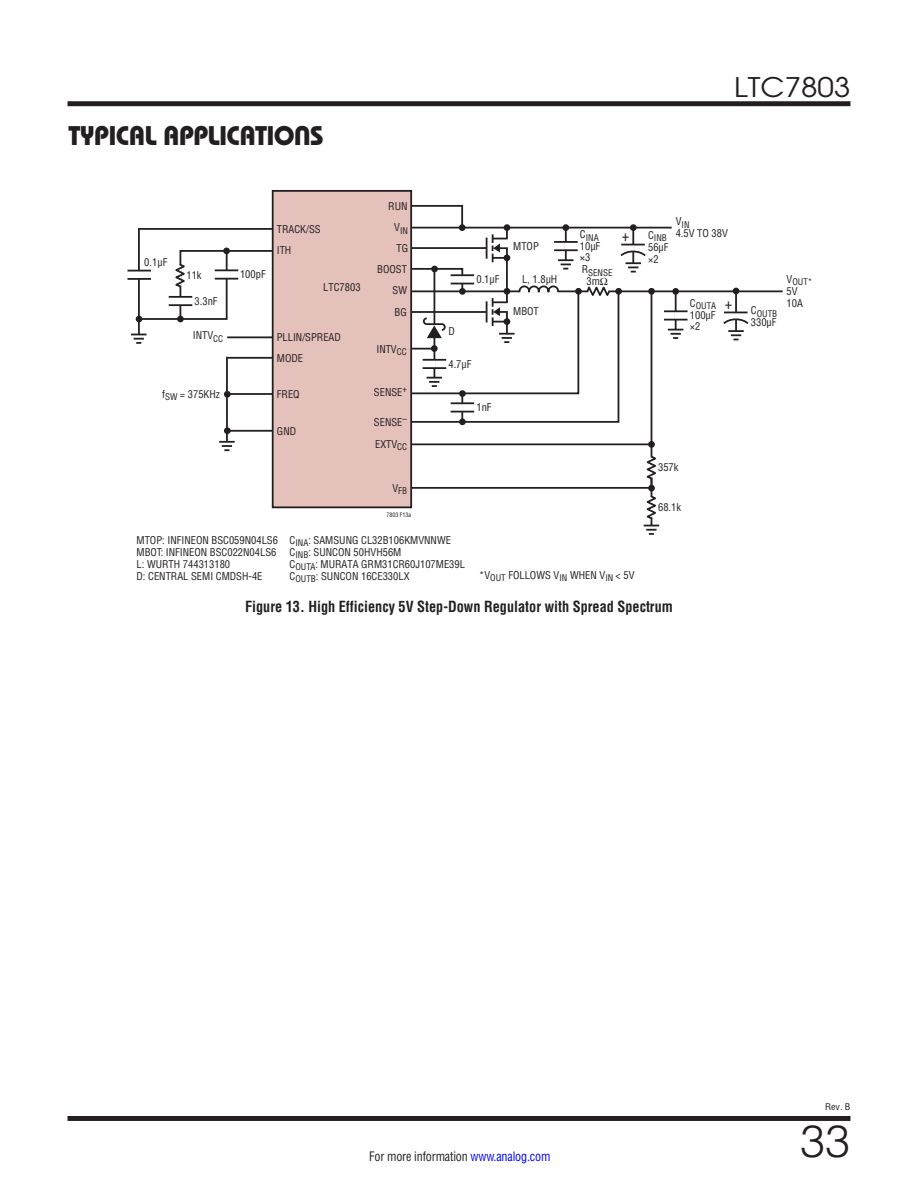
<style>
.page{position:relative;width:918px;height:1188px;background:#fff}
.page>*{position:absolute;margin:0;border:0;box-sizing:border-box;transform-origin:0 0}
.t1{font:300 45px "Linear Helvetica";color:#231f20}
.Section_Heads_non-TO{font:27px "Linear Bauhaus";letter-spacing:-.02em;color:#231f20}
.t2{font:27px "Linear Avant Garde";color:#231f20;scale:1.1 1}
.t3{font:700 15px "Linear Helv Cond";color:#231f20;scale:.95 1}
.t4{font:condensed 15px "Helvetica";color:#231f20}
.t5{font:12.75px "Linear Helv Cond";letter-spacing:-.015em;color:#231f20;scale:.95 1}
.t6{font:10.5px/12px "Linear Helv Cond";color:#231f20}
.t7{font:9px "Linear Helv Cond";color:#231f20}
.t8{font:9px "Linear Helv Cond";color:#231f20;scale:1.1 1}
.t9{font:6px "Linear Helv Cond";color:#231f20}
.s1{color:#00f}
</style>
<div class="page">
<div style="left:68px;top:1116px;width:782px;height:5px;background:#231f20"></div>
<div style="left:68px;top:101px;width:782px;height:5px;background:#231f20"></div>
<hr style="left:227px;top:393px;width:46px;height:2px;background:#231f20">
<hr style="left:227px;top:430px;width:46px;height:2px;background:#231f20">
<div style="left:273px;top:191px;width:138px;height:316px;background:#e5c1bc"></div>
<div style="left:272px;top:190px;width:140px;height:318px;border:2px solid #231f20"></div>
<svg style="left:219px;top:441px;width:16px;height:10px"></svg>
<div style="left:224px;top:427px;width:7px;height:7px;background:#231f20;border-radius:50%"></div>
<div style="left:224px;top:391px;width:7px;height:7px;background:#231f20;border-radius:50%"></div>
<hr style="left:675px;top:292px;width:2px;height:39px;background:#231f20">
<svg style="left:674px;top:312px;width:3px;height:7px"></svg>
<hr style="left:664px;top:310px;width:24px;height:2px;background:#231f20">
<hr style="left:664px;top:319px;width:24px;height:2px;background:#231f20">
<svg style="left:668px;top:329px;width:15px;height:10px"></svg>
<div style="left:672px;top:288px;width:7px;height:7px;background:#231f20;border-radius:50%"></div>
<div style="left:648px;top:288px;width:7px;height:7px;background:#231f20;border-radius:50%"></div>
<div style="left:648px;top:485px;width:7px;height:6px;background:#231f20;border-radius:50%"></div>
<hr style="left:128px;top:270px;width:23px;height:2px;background:#231f20">
<hr style="left:128px;top:278px;width:23px;height:2px;background:#231f20">
<svg style="left:131px;top:227px;width:143px;height:117px"></svg>
<hr style="left:215px;top:269px;width:23px;height:2px;background:#231f20">
<hr style="left:215px;top:278px;width:23px;height:2px;background:#231f20">
<hr style="left:412px;top:227px;width:260px;height:2px;background:#231f20">
<hr style="left:412px;top:290px;width:371px;height:2px;background:#231f20">
<svg style="left:409px;top:290px;width:244px;height:200px"></svg>
<div style="left:459px;top:418px;width:7px;height:7px;background:#2b2728;border-radius:50%"></div>
<hr style="left:651px;top:467px;width:1px;height:59px;background:#231f20">
<svg style="left:643px;top:454px;width:13px;height:27px"></svg>
<svg style="left:643px;top:494px;width:16px;height:41px"></svg>
<hr style="left:735px;top:291px;width:2px;height:42px;background:#231f20">
<hr style="left:734px;top:331px;width:4px;height:10px;background:#a7a5a5">
<svg style="left:733px;top:288px;width:6px;height:6px"></svg>
<svg style="left:723px;top:312px;width:26px;height:28px"></svg>
<hr style="left:227px;top:357px;width:45px;height:2px;background:#231f20">
<svg style="left:409px;top:204px;width:239px;height:220px"></svg>
<hr style="left:423px;top:359px;width:23px;height:2px;background:#231f20">
<hr style="left:423px;top:367px;width:23px;height:2px;background:#231f20">
<hr style="left:226px;top:357px;width:2px;height:84px;background:#231f20">
<p class="Section_Heads_non-TO" style="left:68px;top:119px;width:257px">TYPICAL APPLICATIONS</p>
<h2 class="t2" style="left:734px;top:70px;width:107px">LTC7803</h2>
<p class="t6" style="left:144px;top:256px;width:25px">0.1µF</p>
<p class="t6" style="left:186px;top:269px;width:17px">11k</p>
<p class="t6" style="left:195px;top:295px;width:25px">3.3nF</p>
<p class="t6" style="left:193px;top:329px;width:32px">INTV<sub>CC</sub></p>
<p class="t6" style="left:162px;top:388px;width:59px">f<sub>SW</sub> = 375KHz</p>
<p class="t6" style="left:388px;top:200px;width:21px">RUN</p>
<p class="t7" style="left:394px;top:225px;width:15px"><sup>V</sup>IN</p>
<p class="t6" style="left:393px;top:258px;width:16px;line-height:21.5px;text-align:justify;text-indent:-15px">BOOST SW BG</p>
<p class="t6" style="left:376px;top:343px;width:32px">INTV<sub>CC</sub></p>
<p class="t6" style="left:277px;top:218px;width:45px;line-height:21.5px">TRACK/SS<br>ITH</p>
<p class="t6" style="left:396px;top:243px;width:13px">TG</p>
<p class="t6" style="left:240px;top:268px;width:27px">100pF</p>
<p class="t6" style="left:476px;top:273px;width:25px">0.1µF</p>
<p class="t6" style="left:323px;top:281px;width:39px">LTC7803</p>
<p class="t6" style="left:448px;top:325px;width:8px">D</p>
<p class="t6" style="left:277px;top:331px;width:66px">PLLIN/SPREAD</p>
<p class="t6" style="left:277px;top:352px;width:28px">MODE</p>
<p class="t6" style="left:277px;top:388px;width:24px">FREQ</p>
<p class="t6" style="left:277px;top:425px;width:21px">GND</p>
<p class="t6" style="left:448px;top:358px;width:25px">4.7µF</p>
<p class="t6" style="left:374px;top:386px;width:35px">SENSE<sup>+</sup></p>
<p class="t6" style="left:374px;top:416px;width:35px">SENSE<sup>–</sup></p>
<p class="t6" style="left:476px;top:401px;width:17px">1nF</p>
<p class="t6" style="left:375px;top:438px;width:34px">EXTV<sub>CC</sub></p>
<p class="t7" style="left:392px;top:485px;width:16px"><sup>V</sup>FB</p>
<p class="t9" style="left:386px;top:511px;width:26px">7803 F13a</p>
<p class="t6" style="left:513px;top:241px;width:27px">MTOP</p>
<p class="t6" style="left:522px;top:273px;width:37px">L, 1.8µH</p>
<p class="t6" style="left:513px;top:305px;width:27px">MBOT</p>
<p class="t7" style="left:580px;top:232px;width:20px"><sup>C</sup>INA</p>
<p class="t6" style="left:580px;top:241px;width:22px;line-height:10.5px">10µF ×3</p>
<p class="t7" style="left:582px;top:267px;width:32px"><sup>R</sup>SENSE</p>
<p class="t6" style="left:586px;top:275px;width:23px">3mΩ</p>
<p class="t4" style="left:622px;top:226px;width:9px">+</p>
<p class="t6" style="left:137px;top:534px;width:143px">MTOP: INFINEON BSC059N04LS6<br>MBOT: INFINEON BSC022N04LS6<br>L: WURTH 744313180<br>D: CENTRAL SEMI CMDSH-4E</p>
<p class="t6" style="left:290px;top:534px;width:177px">C<sub>INA</sub>: SAMSUNG CL32B106KMVNNWE<br>C<sub>INB</sub>: SUNCON 50HVH56M<br>C<sub>OUTA</sub>: MURATA GRM31CR60J107ME39L<br>C<sub>OUTB</sub>: SUNCON 16CE330LX</p>
<p class="t6" style="left:479px;top:569px;width:157px">*V<sub>OUT</sub> FOLLOWS V<sub>IN</sub> WHEN V<sub>IN</sub> &lt; 5V</p>
<p class="t7" style="left:676px;top:219px;width:15px"><sup>V</sup>IN</p>
<p class="t6" style="left:676px;top:227px;width:54px">4.5V TO 38V</p>
<p class="t7" style="left:648px;top:232px;width:20px"><sup>C</sup>INB</p>
<p class="t6" style="left:648px;top:241px;width:22px">56µF ×2</p>
<p class="t7" style="left:690px;top:301px;width:28px"><sup>C</sup>OUTA</p>
<p class="t6" style="left:690px;top:310px;width:27px;line-height:10.5px">100µF ×2</p>
<p class="t4" style="left:725px;top:294px;width:9px">+</p>
<p class="t6" style="left:658px;top:461px;width:22px">357k</p>
<p class="t6" style="left:658px;top:501px;width:25px">68.1k</p>
<p class="t7" style="left:751px;top:308px;width:28px"><sup>C</sup>OUTB</p>
<p class="t6" style="left:751px;top:316px;width:27px">330µF</p>
<p class="t7" style="left:787px;top:276px;width:27px"><sup>V</sup>OUT*</p>
<p class="t6" style="left:787px;top:285px;width:18px">5V<br>10A</p>
<p class="t3" style="left:245px;top:597px;width:452px">Figure 13. High Efficiency 5V Step-Down Regulator with Spread Spectrum</p>
<p class="t5" style="left:369px;top:1148px;width:192px">For more information <span class="s1">www.analog.com</span></p>
<p class="t8" style="left:825px;top:1102px;width:24px">Rev. B</p>
<h1 class="t1" style="left:800px;top:1113px;width:52px">33</h1>
</div>
